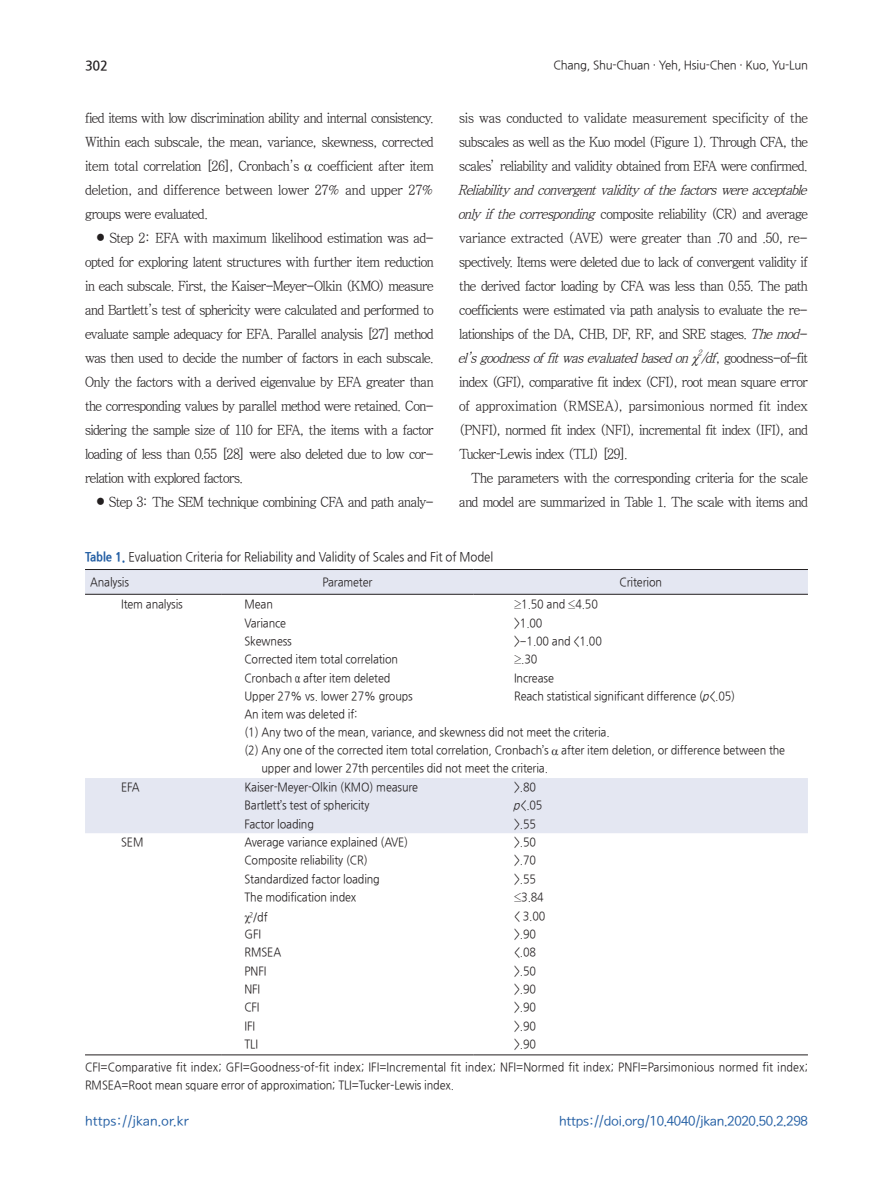
<style>
.page{position:relative;width:893px;height:1191px;background:#fff}
.page>*{position:absolute;margin:0;border:0;box-sizing:border-box;transform-origin:0 0}
.t1{font:13.95px/24px "Bareun Batang L";letter-spacing:-.035em;color:#231f20;text-align:justify;scale:.95 1}
.t2{font:13.5px "Seoul Namsan M";letter-spacing:-.025em;color:#245fa4}
.t3{font:13.5px "Seoul Namsan M";color:#245fa4}
.t4{font:700 13.5px "Nanum Gothic";color:#231f20;scale:.95 1}
.t5{font:12.75px "Nanum Gothic";letter-spacing:-.01em;color:#231f20;scale:.9 1}
.t6{font:12px/22.6px "Nanum Gothic";letter-spacing:-.01em;color:#231f20;scale:.9 1}
.t7{font:12px "Nanum Gothic";letter-spacing:-.01em;color:#231f20;scale:.95 1}
.t8{font:italic 8.1px "Bareun Batang L";color:#231f20;scale:.95 1}
.s1{font-family:"Nanum Gothic"}
.s2{font-family:"New Gulim"}
.s3{font-family:"Ko Pub Dotum";font-weight:700;font-size:9px}
.s4{font-style:italic}
.s5{font-weight:800;color:#245fa4}
.s6{font-family:"Bareun Batang L"}
</style>
<div class="page">
<svg style="left:85px;top:570px;width:723px;height:263px"></svg>
<hr style="left:85px;top:569px;width:136px;height:1px;background:#231f20">
<hr style="left:221px;top:569px;width:253px;height:1px;background:#231f20">
<hr style="left:474px;top:569px;width:334px;height:1px;background:#231f20">
<hr style="left:85px;top:594px;width:136px;height:1px;background:#231f20">
<hr style="left:221px;top:594px;width:253px;height:1px;background:#231f20">
<hr style="left:474px;top:594px;width:334px;height:1px;background:#231f20">
<hr style="left:85px;top:1054px;width:136px;height:1px;background:#231f20">
<hr style="left:221px;top:1054px;width:253px;height:1px;background:#231f20">
<hr style="left:474px;top:1054px;width:334px;height:1px;background:#231f20">
<svg style="left:552px;top:750px;width:6px;height:5px"></svg>
<p class="t4" style="left:85px;top:59px;width:26px">302</p>
<p class="t1" style="left:85px;top:106px;width:369px">fied items with low discrimination ability and internal consistency<span class="s1">.<br></span>Within each subscale<span class="s2">,</span> the mean<span class="s2">,</span> variance<span class="s2">,</span> skewness<span class="s2">,</span> corrected item total correlation [26]<span class="s2">,</span> Cronbach’s</p>
<p class="t1" style="left:85px;top:154px;width:369px;text-indent:233px">coefficient after item deletion<span class="s2">,</span> and difference between lower 27% and upper 27% groups were evaluated<span class="s1">.</span></p>
<p class="t1" style="left:85px;top:226px;width:369px;text-indent:12px"><span class="s3">●</span> Step 2: EFA with maximum likelihood estimation was ad&shy;opted for exploring latent structures with further item reduction in each subscale<span class="s1">.</span> First<span class="s2">,</span> the Kaiser-Meyer-Olkin (KMO) measure and Bartlett’s test of sphericity were calculated and performed to evaluate sample adequacy for EFA<span class="s1">.</span> Parallel analysis [27] method was then used to decide the number of factors in each subscale<span class="s1">.<br></span>Only the factors with a derived eigenvalue by EFA greater than the corresponding values by parallel method were retained<span class="s1">.</span> Con&shy;sidering the sample size of 110 for EFA<span class="s2">,</span> the items with a factor loading of less than 0<span class="s1">.</span>55 [28] were also deleted due to low cor&shy;relation with explored factors<span class="s1">.</span></p>
<p class="t1" style="left:97px;top:490px;width:356px"><span class="s3">●</span> Step 3: The SEM technique combining CFA and path analy-</p>
<p class="t7" style="left:553px;top:60px;width:269px">Chang, Shu-Chuan · Yeh, Hsiu-Chen · Kuo, Yu-Lun</p>
<p class="t1" style="left:458px;top:106px;width:372px;text-align:left">sis was conducted to validate measurement specificity of the subscales as well as the Kuo model (Figure 1)<span class="s1">.</span> Through CFA<span class="s2">,</span> the scales’ reliability and validity obtained from EFA were confirmed<span class="s1">.<br></span><span class="s4">Reliability and convergent validity of the factors were acceptable only if the corresponding</span> composite reliability (CR) and average variance extracted (AVE) were greater than <span class="s1">.</span>70 and <span class="s1">.</span>50<span class="s2">,</span> re&shy;spectively<span class="s1">.</span> Items were deleted due to lack of convergent validity if the derived factor loading by CFA was less than 0<span class="s1">.</span>55<span class="s1">.</span> The path coefficients were estimated via path analysis to evaluate the re&shy;lationships of the DA<span class="s2">,</span> CHB<span class="s2">,</span> DF<span class="s2">,</span> RF<span class="s2">,</span> and SRE stages<span class="s1">.</span> <span class="s4">Themod&shy;el’sgoodnessoffitwasevaluatedbasedon</span></p>
<p class="t8" style="left:698px;top:349px;width:8px">2</p>
<p class="t1" style="left:459px;top:346px;width:369px;text-indent:242px"><span class="s4">/df</span><span class="s2">,</span> goodness-of-fit index (GFI)<span class="s2">,</span> comparative fit index (CFI)<span class="s2">,</span> root mean square error of approximation (RMSEA)<span class="s2">,</span> parsimonious normed fit index (PNFI)<span class="s2">,</span> normed fit index (NFI)<span class="s2">,</span> incremental fit index (IFI)<span class="s2">,</span> and Tucker–Lewis index (TLI) [29]<span class="s1">.</span></p>
<p class="t1" style="left:459px;top:465px;width:369px;text-align:right">The parameters with the corresponding criteria for the scale and model are summarized in Table 1<span class="s1">.</span> The scale with items and</p>
<p class="t5" style="left:85px;top:550px;width:455px"><span class="s5">Table 1.</span> Evaluation Criteria for Reliability and Validity of Scales and Fit of Model</p>
<p class="t6" style="left:90px;top:570px;width:45px">Analysis</p>
<p class="t6" style="left:322px;top:570px;width:57px">Parameter</p>
<p class="t6" style="left:620px;top:570px;width:49px">Criterion</p>
<p class="t6" style="left:121px;top:593px;width:70px">Item analysis</p>
<p class="t6" style="left:244px;top:593px;width:33px">Mean</p>
<p class="t6" style="left:514px;top:593px;width:95px">≥1.50 and ≤4.50</p>
<p class="t6" style="left:244px;top:611px;width:48px">Variance</p>
<p class="t6" style="left:514px;top:611px;width:33px">&gt;1.00</p>
<p class="t6" style="left:244px;top:630px;width:54px">Skewness</p>
<p class="t6" style="left:514px;top:630px;width:99px">&gt;<span class="s6">-</span>1.00 and &lt;1.00</p>
<p class="t6" style="left:244px;top:648px;width:172px">Corrected item total correlation</p>
<p class="t6" style="left:514px;top:648px;width:27px">≥.30</p>
<p class="t6" style="left:244px;top:666px;width:164px">Cronbach α after item deleted</p>
<p class="t6" style="left:514px;top:666px;width:46px">Increase</p>
<p class="t6" style="left:244px;top:685px;width:189px">Upper 27% vs. lower 27% groups</p>
<p class="t6" style="left:514px;top:685px;width:247px">Reach statistical significant difference (<span class="s4">p</span>&lt;.05)</p>
<p class="t6" style="left:244px;top:703px;width:127px">An item was deleted if:</p>
<p class="t6" style="left:244px;top:721px;width:407px">(1) Any two of the mean, variance, and skewness did not meet the criteria.</p>
<p class="t6" style="left:244px;top:739px;width:602px">(2) Any one of the corrected item total correlation, Cronbach’s after item deletion, or difference between the</p>
<p class="t6" style="left:261px;top:757px;width:320px">upper and lower 27th percentiles did not meet the criteria.</p>
<p class="t6" style="left:121px;top:776px;width:22px">EFA</p>
<p class="t6" style="left:244px;top:776px;width:194px">Kaiser-Meyer-Olkin (KMO) measure</p>
<p class="t6" style="left:514px;top:776px;width:26px">&gt;.80</p>
<p class="t6" style="left:244px;top:794px;width:140px">Bartlett’s test of sphericity</p>
<p class="t6" style="left:513px;top:794px;width:34px"><span class="s4">p</span>&lt;.05</p>
<p class="t6" style="left:244px;top:812px;width:79px">Factor loading</p>
<p class="t6" style="left:514px;top:812px;width:26px">&gt;.55</p>
<p class="t6" style="left:121px;top:831px;width:26px">SEM</p>
<p class="t6" style="left:244px;top:831px;width:183px">Average variance explained (AVE)</p>
<p class="t6" style="left:514px;top:831px;width:26px">&gt;.50</p>
<p class="t6" style="left:244px;top:849px;width:138px">Composite reliability (CR)</p>
<p class="t6" style="left:514px;top:849px;width:26px">&gt;.70</p>
<p class="t6" style="left:244px;top:868px;width:152px">Standardized factor loading</p>
<p class="t6" style="left:514px;top:868px;width:26px">&gt;.55</p>
<p class="t6" style="left:244px;top:886px;width:126px">The modification index</p>
<p class="t6" style="left:514px;top:886px;width:35px">≤3.84</p>
<p class="t6" style="left:250px;top:905px;width:22px"><sup>2</sup>/df</p>
<p class="t6" style="left:514px;top:904px;width:36px">&lt; 3.00</p>
<p class="t6" style="left:244px;top:923px;width:20px">GFI</p>
<p class="t6" style="left:514px;top:923px;width:26px">&gt;.90</p>
<p class="t6" style="left:244px;top:941px;width:42px">RMSEA</p>
<p class="t6" style="left:514px;top:941px;width:26px">&lt;.08</p>
<p class="t6" style="left:244px;top:959px;width:26px">PNFI</p>
<p class="t6" style="left:514px;top:959px;width:26px">&gt;.50</p>
<p class="t6" style="left:244px;top:978px;width:19px">NFI</p>
<p class="t6" style="left:514px;top:978px;width:26px">&gt;.90</p>
<p class="t6" style="left:244px;top:996px;width:18px">CFI</p>
<p class="t6" style="left:514px;top:996px;width:26px">&gt;.90</p>
<p class="t6" style="left:244px;top:1015px;width:13px">IFI</p>
<p class="t6" style="left:514px;top:1015px;width:26px">&gt;.90</p>
<p class="t6" style="left:244px;top:1033px;width:17px">TLI</p>
<p class="t6" style="left:85px;top:1033px;width:805px;text-indent:429px">&gt;.90<br>CFI=Comparative fit index; GFI=Goodness-of-fit index; IFI=Incremental fit index; NFI=Normed fit index; PNFI=Parsimonious normed fit index;</p>
<p class="t6" style="left:85px;top:1074px;width:412px">RMSEA=Root mean square error of approximation; TLI=Tucker–Lewis index.</p>
<p class="t3" style="left:85px;top:1114px;width:106px">https://jkan.or.kr</p>
<p class="t2" style="left:559px;top:1114px;width:250px">https://doi.org/10.4040/jkan.2020.50.2.298</p>
</div>
